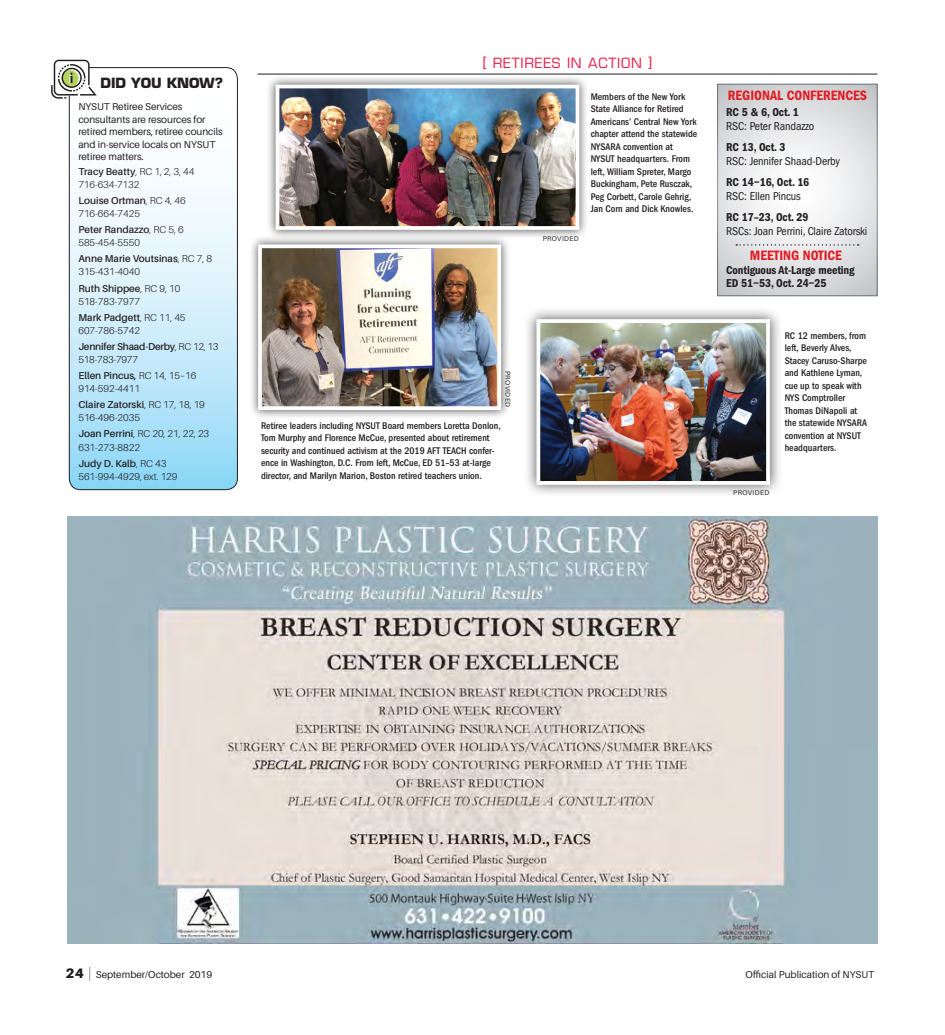
<style>
.page{position:relative;width:945px;height:1035px;background:#fff}
.page>*{position:absolute;margin:0;border:0;box-sizing:border-box;transform-origin:0 0}
.Side_Body{font:14px "ITC Franklin Gothic Std Dm Cd";color:#e21a21}
.Feature{font:13.75px "Eurostile LT Std";letter-spacing:.06em;color:#ed1845}
.t1{font:700 13.75px "Eurostile LT Std";color:#231f20}
._2018_BOX_STYLE{font:condensed 11.88px/13.8px "ITC Franklin Gothic Std";letter-spacing:-.01em;color:#231f20}
._2018_BOX_STYLE-2{font:11.88px/13.8px "ITC Franklin Gothic Std Dm Cd";letter-spacing:-.01em;color:#231f20}
.t2{font:500 condensed 10px/12.5px "ITC Franklin Gothic Std";color:#231f20}
.Side_Body-2{font:300 10px/13.1px "Aileron";color:#231f20}
.t3{font:10px/12.5px "Aileron";letter-spacing:-.005em;color:#231f20}
.Side_Body-3{font:300 10px/13.1px "Aileron";letter-spacing:-.02em;color:#231f20}
.Side_Body-4{font:600 10px/13.1px "Aileron";color:#231f20}
.Photo_Credit{font:6.88px "Aileron";letter-spacing:.06em;color:#231f20}
.s1{font-weight:600}
.s2{font-weight:300}
.s3{font-family:"ITC Franklin Gothic Std Dm Cd";font-stretch:normal}
.s4{font-weight:900;font-size:13.75px}
.s5{font-weight:100;font-size:13.75px}
</style>
<div class="page">
<div style="left:524px;top:306px;width:258px;height:192px;background:#231f20;opacity:.75"></div>
<img style="left:542px;top:324px;width:223px;height:156px">
<div style="left:537px;top:319px;width:233px;height:166px;border:4px solid #fff"></div>
<div style="left:249px;top:235px;width:262px;height:184px;background:#231f20;opacity:.75"></div>
<img style="left:263px;top:249px;width:233px;height:156px">
<div style="left:258px;top:244px;width:243px;height:166px;border:4px solid #fff"></div>
<div style="left:266px;top:75px;width:323px;height:164px;background:#231f20;opacity:.75"></div>
<img style="left:281px;top:90px;width:293px;height:135px">
<div style="left:276px;top:85px;width:303px;height:145px;border:4px solid #fff"></div>
<hr style="left:258px;top:74px;width:620px;height:1px;background:#231f20">
<svg style="left:719px;top:86px;width:157px;height:208px"></svg>
<div style="left:717px;top:84px;width:161px;height:212px;border:1px solid #fff"></div>
<svg style="left:69px;top:68px;width:168px;height:422px"></svg>
<div style="left:69px;top:67px;width:169px;height:423px;border:1px solid #231f20;border-radius:11px"></div>
<svg style="left:51px;top:60px;width:46px;height:39px"></svg>
<svg style="left:736px;top:244px;width:123px;height:2px"></svg>
<img style="left:68px;top:516px;width:810px;height:428px">
<p class="t1" style="left:100px;top:75px;width:124px">DID YOU KNOW?</p>
<p class="t3" style="left:78px;top:101px;width:146px">NYSUT Retiree Services consultants are resources for retired members, retiree councils and in-service locals on NYSUT retiree matters.</p>
<p class="Side_Body-2" style="left:78px;top:165px;width:117px"><span class="s1">Tracy Beatty</span>, RC 1, 2, 3, 44<br>716-634-7132</p>
<p class="Side_Body-2" style="left:78px;top:194px;width:109px"><span class="s1">Louise Ortman</span>, RC 4, 46<br>716-664-7425</p>
<p class="Side_Body-2" style="left:78px;top:223px;width:107px"><span class="s1">Peter Randazzo</span>, RC 5, 6<br>585-454-5550</p>
<p class="Side_Body-4" style="left:78px;top:252px;width:135px">Anne Marie Voutsinas<span class="s2">, RC 7, 8<br>315-431-4040</span></p>
<p class="Side_Body-2" style="left:78px;top:282px;width:103px"><span class="s1">Ruth Shippee</span>, RC 9, 10<br>518-783-7977</p>
<p class="Side_Body-2" style="left:78px;top:311px;width:109px"><span class="s1">Mark Padgett</span>, RC 11, 45<br>607-786-5742</p>
<p class="Side_Body-3" style="left:78px;top:340px;width:142px"><span class="s1">Jennifer Shaad-Derby</span>, RC 12, 13<br>518-783-7977</p>
<p class="Side_Body-2" style="left:78px;top:369px;width:119px"><span class="s1">Ellen Pincus,</span> RC 14, 15–16<br>914-592-4411</p>
<p class="Side_Body-2" style="left:78px;top:398px;width:128px"><span class="s1">Claire Zatorski</span>, RC 17, 18, 19<br>516-496-2035</p>
<p class="Side_Body-2" style="left:78px;top:427px;width:132px"><span class="s1">Joan Perrini</span>, RC 20, 21, 22, 23<br>631-273-8822</p>
<p class="Side_Body-2" style="left:78px;top:457px;width:101px"><span class="s1">Judy D. Kalb</span>, RC 43<br>561-994-4929, ext. 129</p>
<p class="Feature" style="left:483px;top:55px;width:171px">[ RETIREES IN ACTION ]</p>
<p class="Photo_Credit" style="left:543px;top:234px;width:38px">PROVIDED</p>
<p class="t2" style="left:591px;top:90px;width:108px">Members of the New York<br>State Alliance for Retired<br>Americans’ Central New York chapter attend the statewide<br>NYSARA convention at<br>NYSUT headquarters. From left, William Spreter, Margo<br>Buckingham, Pete Rusczak,<br>Peg Corbett, Carole Gehrig,<br>Jan Corn and Dick Knowles.</p>
<p class="Photo_Credit" style="left:512px;top:371px;width:38px;rotate:90deg">PROVIDED</p>
<p class="t2" style="left:261px;top:419px;width:241px">Retiree leaders including NYSUT Board members Loretta Donlon, Tom Murphy and Florence McCue, presented about retirement security and continued activism at the 2019 AFT TEACH confer&shy;ence in Washington, D.C. From left, McCue, ED 51–53 at-large director, and Marilyn Marion, Boston retired teachers union.</p>
<p class="Side_Body" style="left:728px;top:87px;width:141px">REGIONAL CONFERENCES</p>
<p class="_2018_BOX_STYLE" style="left:726px;top:106px;width:90px"><span class="s3">RC 5 &amp; 6, Oct. 1<br></span>RSC: Peter Randazzo</p>
<p class="_2018_BOX_STYLE" style="left:726px;top:141px;width:115px"><span class="s3">RC 13, Oct. 3<br></span>RSC: Jennifer Shaad-Derby</p>
<p class="_2018_BOX_STYLE" style="left:726px;top:176px;width:85px"><span class="s3">RC 14−16, Oct. 16<br></span>RSC: Ellen Pincus</p>
<p class="_2018_BOX_STYLE" style="left:726px;top:211px;width:143px"><span class="s3">RC 17–23, Oct. 29<br></span>RSCs: Joan Perrini, Claire Zatorski</p>
<p class="_2018_BOX_STYLE-2" style="left:726px;top:263px;width:130px">Contiguous At-Large meeting<br>ED 51−53, Oct. 24−25</p>
<p class="Side_Body" style="left:750px;top:248px;width:93px">MEETING NOTICE</p>
<p class="Photo_Credit" style="left:733px;top:489px;width:38px">PROVIDED</p>
<p class="t2" style="left:785px;top:329px;width:84px">RC 12 members, from left, Beverly Alves,<br>Stacey Caruso-Sharpe and Kathlene Lyman, cue up to speak with<br>NYS Comptroller<br>Thomas DiNapoli at the statewide NYSARA convention at NYSUT headquarters.</p>
<p class="t3" style="left:66px;top:969px;width:148px"><span class="s4">24</span> <span class="s5">|</span> September/October 2019</p>
<p class="t3" style="left:746px;top:969px;width:130px">Official Publication of NYSUT</p>
</div>
